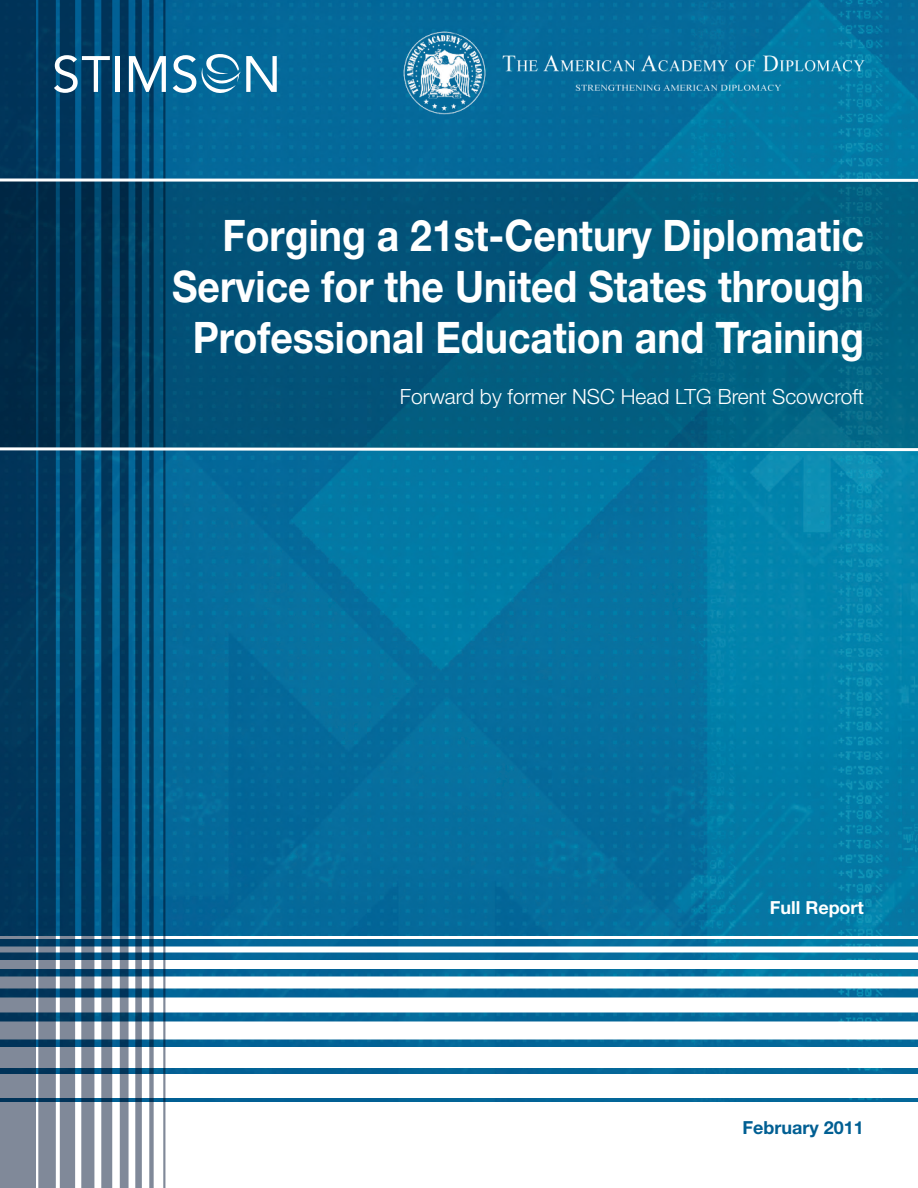
<style>
.page{position:relative;width:918px;height:1188px;background:#fff}
.page>*{position:absolute;margin:0;border:0;box-sizing:border-box;transform-origin:0 0}
.t1{font:700 43.5px/51px "Helvetica Neue LT Std";color:#fff;text-align:right;scale:.9 1}
.t2{font:300 21px "Helvetica Neue LT Std";color:#fff}
.t3{font:700 18px "Helvetica Neue LT Std";color:#015f93}
.t4{font:700 18px "Helvetica Neue LT Std";color:#fff}
</style>
<div class="page">
<img style="left:35px;top:0;width:883px;height:1102px">
<hr style="left:0;top:936px;width:918px;height:3px;background:#fff">
<div style="left:0;top:946px;width:918px;height:6px;background:#fff"></div>
<div style="left:0;top:960px;width:918px;height:9px;background:#fff"></div>
<div style="left:0;top:976px;width:918px;height:12px;background:#fff"></div>
<div style="left:0;top:997px;width:918px;height:15px;background:#fff"></div>
<div style="left:0;top:1021px;width:918px;height:18px;background:#fff"></div>
<div style="left:0;top:1047px;width:918px;height:21px;background:#fff"></div>
<div style="left:0;top:1074px;width:918px;height:24px;background:#fff"></div>
<hr style="left:163px;top:0;width:2px;height:1188px;background:#001433">
<svg style="left:149px;top:0;width:5px;height:1188px;background:#215172"></svg>
<svg style="left:135px;top:0;width:7px;height:1188px;background:#1f4d6d"></svg>
<svg style="left:120px;top:0;width:9px;height:1188px;background:#1d4b6b"></svg>
<svg style="left:101px;top:0;width:11px;height:1188px;background:#1d4a6a"></svg>
<svg style="left:81px;top:0;width:13px;height:1188px;background:#1d4969"></svg>
<svg style="left:60px;top:0;width:15px;height:1188px;background:#1d4868"></svg>
<svg style="left:38px;top:0;width:18px;height:1188px;background:#1d496a"></svg>
<svg style="left:0;top:0;width:35px;height:1188px;background:#1c4767"></svg>
<svg style="left:54px;top:55px;width:56px;height:38px"></svg>
<div style="left:115px;top:56px;width:5px;height:36px;background:#fff"></div>
<svg style="left:129px;top:56px;width:37px;height:36px"></svg>
<svg style="left:173px;top:54px;width:104px;height:39px"></svg>
<svg style="left:0;top:182px;width:918px;height:264px;background:#025376"></svg>
<img style="left:399px;top:29px;width:519px;height:90px">
<svg style="left:0;top:178px;width:918px;height:4px"></svg>
<svg style="left:0;top:446px;width:918px;height:7px"></svg>
<p class="t1" style="left:172px;top:209px;width:770px">Forging a 21st-Century Diplomatic<br>Service for the United States through<br>Professional Education and Training</p>
<p class="t2" style="left:400px;top:384px;width:466px">Forward by former NSC Head LTG Brent Scowcroft</p>
<p class="t4" style="left:770px;top:896px;width:96px">Full Report</p>
<p class="t3" style="left:743px;top:1116px;width:123px">February 2011</p>
</div>
